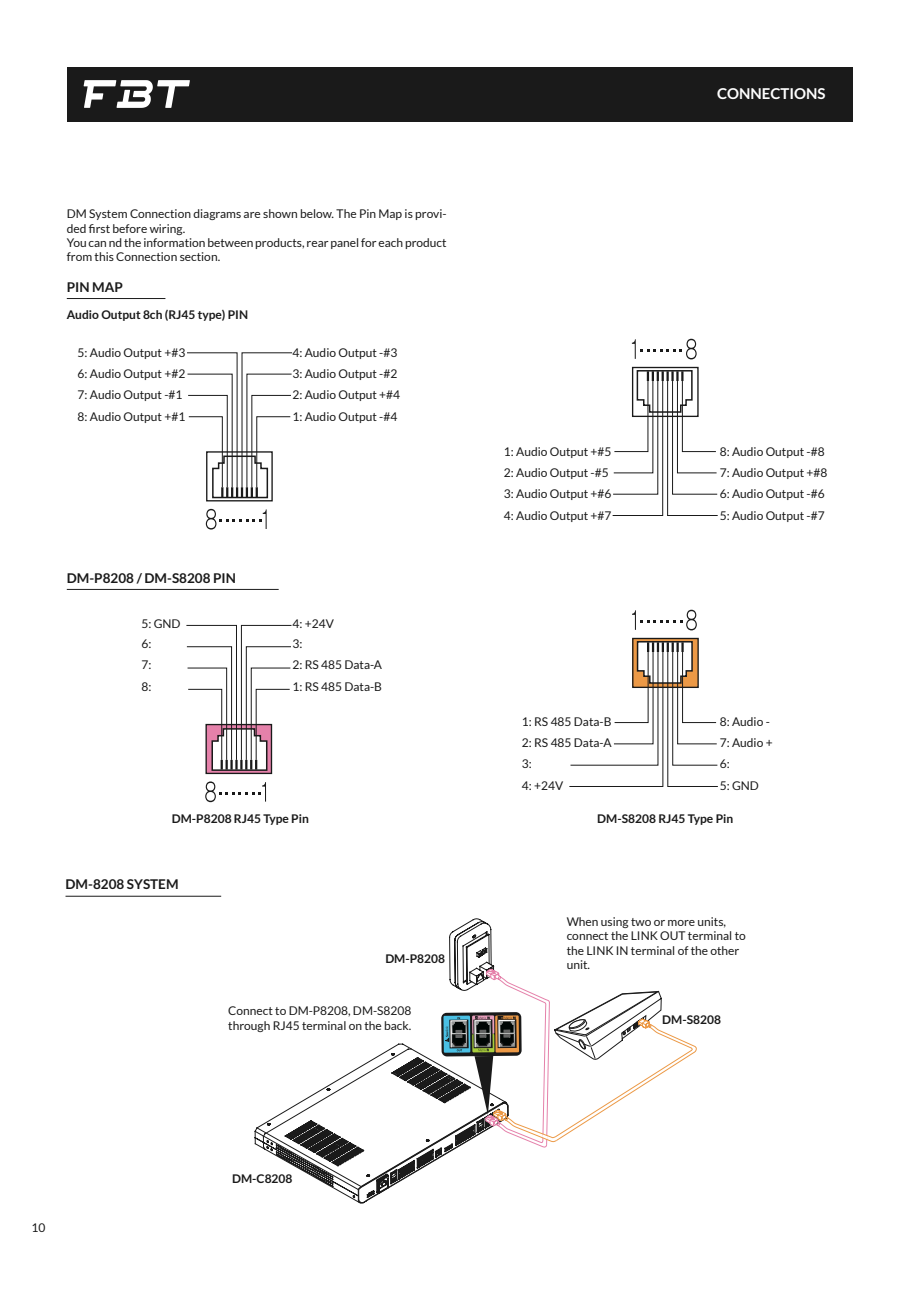
<style>
.page{position:relative;width:919px;height:1289px;background:#fff}
.page>*{position:absolute;margin:0;border:0;box-sizing:border-box;transform-origin:0 0}
.t1{font:700 15px "Lato";color:#fff}
.t2{font:700 13.5px "Lato";color:#1a1a1a}
.t3{font:12px/21.1px "Lato";color:#1a1a1a}
.t4{font:700 12px "Lato";color:#1a1a1a}
</style>
<div class="page">
<div style="left:67px;top:67px;width:785px;height:54px;background:#1a1a1a"></div>
<svg style="left:84px;top:80px;width:106px;height:28px"></svg>
<hr style="left:67px;top:298px;width:98px;height:1px;background:#1a1a1a">
<hr style="left:67px;top:589px;width:212px;height:1px;background:#1a1a1a">
<div style="left:206px;top:451px;width:67px;height:50px;border:1px solid #1a1a1a"></div>
<svg style="left:206px;top:509px;width:60px;height:20px"></svg>
<svg style="left:187px;top:352px;width:106px;height:147px"></svg>
<div style="left:632px;top:367px;width:66px;height:50px;border:1px solid #1a1a1a"></div>
<svg style="left:632px;top:339px;width:64px;height:20px"></svg>
<svg style="left:612px;top:369px;width:106px;height:147px"></svg>
<div style="left:205px;top:724px;width:67px;height:50px;border:1px solid #1a1a1a"></div>
<svg style="left:205px;top:781px;width:61px;height:21px"></svg>
<svg style="left:186px;top:624px;width:106px;height:147px"></svg>
<div style="left:632px;top:637px;width:66px;height:51px;border:1px solid #1a1a1a"></div>
<svg style="left:632px;top:609px;width:64px;height:21px"></svg>
<svg style="left:569px;top:640px;width:149px;height:147px"></svg>
<hr style="left:65px;top:896px;width:156px;height:1px;background:#1a1a1a">
<svg style="left:255px;top:918px;width:442px;height:285px"></svg>
<p class="t3" style="left:67px;top:206px;width:381px;line-height:14.4px">DM System Connection diagrams are shown below. The Pin Map is provi&shy;ded first before wiring.<br>You can nd the information between products, rear panel for each product from this Connection section.</p>
<p class="t2" style="left:67px;top:278px;width:58px">PIN MAP</p>
<p class="t4" style="left:67px;top:307px;width:183px">Audio Output 8ch (RJ45 type) PIN</p>
<p class="t3" style="left:78px;top:342px;width:109px">5: Audio Output +#3</p>
<p class="t3" style="left:292px;top:342px;width:109px">4: Audio Output -#3<br>3: Audio Output -#2<br>2: Audio Output +#4<br>1: Audio Output -#4</p>
<p class="t3" style="left:78px;top:363px;width:109px">6: Audio Output +#2</p>
<p class="t3" style="left:78px;top:384px;width:106px">7: Audio Output -#1</p>
<p class="t3" style="left:78px;top:406px;width:109px">8: Audio Output +#1</p>
<p class="t2" style="left:67px;top:569px;width:171px">DM-P8208 / DM-S8208 PIN</p>
<p class="t3" style="left:141px;top:612px;width:41px">5: GND<br>6:<br>7:<br>8:</p>
<p class="t3" style="left:292px;top:612px;width:91px">4: +24V<br>3:<br>2: RS 485 Data-A<br>1: RS 485 Data-B</p>
<p class="t1" style="left:717px;top:84px;width:110px">CONNECTIONS</p>
<p class="t3" style="left:504px;top:441px;width:109px">1: Audio Output +#5</p>
<p class="t3" style="left:504px;top:462px;width:106px">2: Audio Output -#5</p>
<p class="t3" style="left:504px;top:483px;width:109px">3: Audio Output +#6</p>
<p class="t3" style="left:504px;top:505px;width:109px">4: Audio Output +#7</p>
<p class="t3" style="left:719px;top:441px;width:109px">8: Audio Output -#8<br>7: Audio Output +#8<br>6: Audio Output -#6<br>5: Audio Output -#7</p>
<p class="t3" style="left:522px;top:711px;width:91px">1: RS 485 Data-B<br>2: RS 485 Data-A<br>3:<br>4: +24V</p>
<p class="t3" style="left:719px;top:711px;width:54px">8: Audio -<br>7: Audio +<br>6:<br>5: GND</p>
<p class="t4" style="left:172px;top:810px;width:138px">DM-P8208 RJ45 Type Pin</p>
<p class="t4" style="left:597px;top:810px;width:137px">DM-S8208 RJ45 Type Pin</p>
<p class="t2" style="left:65px;top:876px;width:115px">DM-8208 SYSTEM</p>
<p class="t4" style="left:385px;top:950px;width:61px">DM-P8208</p>
<p class="t3" style="left:228px;top:1003px;width:185px;line-height:14.4px">Connect to DM-P8208, DM-S8208 through RJ45 terminal on the back.</p>
<p class="t3" style="left:566px;top:914px;width:181px;line-height:14.4px">When using two or more units, connect the LINK OUT terminal to the LINK IN terminal of the other unit.</p>
<p class="t4" style="left:662px;top:1012px;width:60px">DM-S8208</p>
<p class="t3" style="left:31px;top:1216px;width:15px">10</p>
<p class="t4" style="left:232px;top:1171px;width:62px">DM-C8208</p>
</div>
